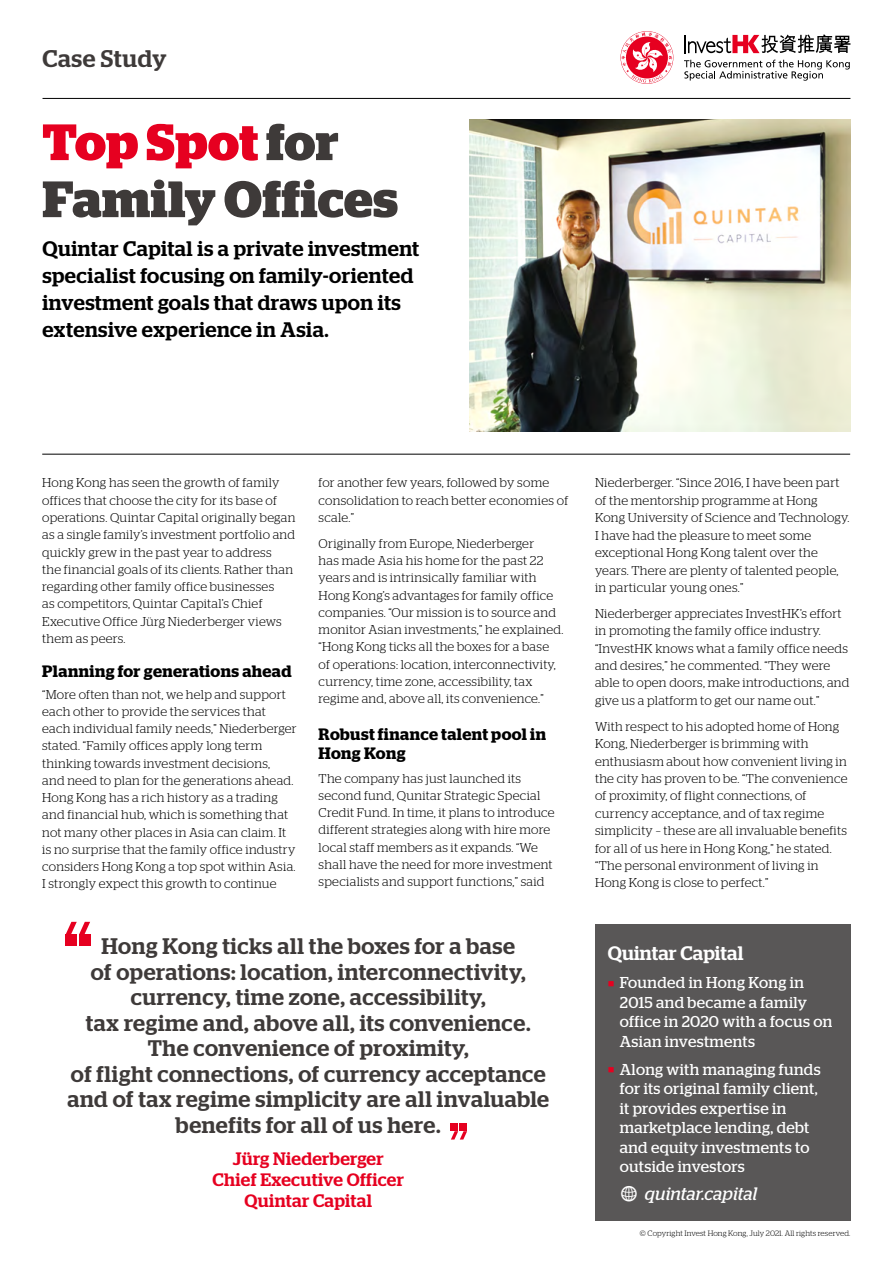
<style>
.page{position:relative;width:893px;height:1263px;background:#fff}
.page>*{position:absolute;margin:0;border:0;box-sizing:border-box;transform-origin:0 0}
.t1{font:700 51px/57px "Stag";letter-spacing:.005em;color:#3e3a39}
.t2{font:500 24px "Stag";letter-spacing:.025em;color:#3e3a39}
.t3{font:500 22.5px/25.5px "Stag";letter-spacing:.02em;color:#3e3a39;text-align:center}
.t4{font:500 21px/27px "Stag";letter-spacing:.025em;color:#000}
.t5{font:500 19.5px "Stag";letter-spacing:.01em;color:#fff}
.t6{font:500 18px/21px "Stag";letter-spacing:.02em;color:#e60020;text-align:center}
.t7{font:italic 18px "Stag";letter-spacing:.005em;color:#fff}
.t8{font:600 16.5px/19.5px "Stag";letter-spacing:.025em;color:#000}
.t9{font:15.75px/19.5px "Stag";letter-spacing:.025em;color:#fff}
.t10{font:300 12.75px/17.2px "Stag";letter-spacing:.02em;color:#000}
.t11{font:300 7.8px "Stag";letter-spacing:.015em;color:#000}
.s1{color:#e60020}
.s2{font-family:"Modern Pictograms";font-style:normal;font-size:24px}
</style>
<div class="page">
<svg style="left:621px;top:32px;width:51px;height:51px"></svg>
<svg style="left:684px;top:60px;width:166px;height:21px"></svg>
<svg style="left:685px;top:34px;width:165px;height:19px"></svg>
<hr style="left:43px;top:98px;width:807px;height:1px;background:#000">
<hr style="left:42px;top:454px;width:808px;height:1px;background:#000">
<div style="left:595px;top:924px;width:255px;height:296px;background:#595757"></div>
<div style="left:66px;top:934px;width:11px;height:12px;background:#e60020"></div>
<div style="left:79px;top:934px;width:11px;height:12px;background:#e60020"></div>
<svg style="left:66px;top:922px;width:24px;height:12px"></svg>
<div style="left:460px;top:1124px;width:7px;height:7px;background:#e60020"></div>
<div style="left:451px;top:1124px;width:7px;height:7px;background:#e60020"></div>
<svg style="left:451px;top:1131px;width:16px;height:8px"></svg>
<img style="left:469px;top:119px;width:381px;height:313px">
<h2 class="t2" style="left:43px;top:45px;width:126px">Case Study</h2>
<h1 class="t1" style="left:42px;top:114px;width:357px"><span class="s1">Top Spot</span> for<br>Family Offices</h1>
<h3 class="t4" style="left:42px;top:235px;width:378px">Quintar Capital is a private investment specialist focusing on family-oriented investment goals that draws upon its extensive experience in Asia.</h3>
<p class="t10" style="left:42px;top:474px;width:255px">Hong Kong has seen the growth of family offices that choose the city for its base of operations. Quintar Capital originally began as a single family’s investment portfolio and quickly grew in the past year to address<br>the financial goals of its clients. Rather than regarding other family office businesses<br>as competitors, Quintar Capital’s Chief Executive Office Jürg Niederberger views them as peers.</p>
<p class="t8" style="left:42px;top:661px;width:251px">Planning for generations ahead</p>
<p class="t10" style="left:42px;top:685px;width:256px">“More often than not, we help and support each other to provide the services that each individual family needs,” Niederberger stated. “Family offices apply long term thinking towards investment decisions,<br>and need to plan for the generations ahead.<br>Hong Kong has a rich history as a trading and financial hub, which is something that not many other places in Asia can claim. It is no surprise that the family office industry considers Hong Kong a top spot within Asia.<br>I strongly expect this growth to continue</p>
<p class="t10" style="left:319px;top:474px;width:251px">for another few years, followed by some consolidation to reach better economies of scale.”</p>
<p class="t10" style="left:319px;top:534px;width:246px">Originally from Europe, Niederberger<br>has made Asia his home for the past 22 years and is intrinsically familiar with Hong Kong’s advantages for family office companies. “Our mission is to source and monitor Asian investments,” he explained. “Hong Kong ticks all the boxes for a base of operations: location, interconnectivity, currency, time zone, accessibility, tax regime and, above all, its convenience.”</p>
<p class="t8" style="left:319px;top:724px;width:229px">Robust finance talent pool in<br>Hong Kong</p>
<p class="t10" style="left:319px;top:769px;width:237px">The company has just launched its second fund, Qunitar Strategic Special Credit Fund. In time, it plans to introduce different strategies along with hire more local staff members as it expands. “We shall have the need for more investment specialists and support functions,” said</p>
<p class="t3" style="left:67px;top:933px;width:483px">Hong Kong ticks all the boxes for a base<br>of operations: location, interconnectivity, currency, time zone, accessibility,<br>tax regime and, above all, its convenience.<br>The convenience of proximity,<br>of flight connections, of currency acceptance and of tax regime simplicity are all invaluable benefits for all of us here.</p>
<h3 class="t6" style="left:212px;top:1148px;width:193px">Jürg Niederberger<br>Chief Executive Officer<br>Quintar Capital</h3>
<p class="t10" style="left:595px;top:474px;width:256px">Niederberger. “Since 2016, I have been part of the mentorship programme at Hong Kong University of Science and Technology.<br>I have had the pleasure to meet some exceptional Hong Kong talent over the years. There are plenty of talented people, in particular young ones.”</p>
<p class="t10" style="left:595px;top:604px;width:256px">Niederberger appreciates InvestHK’s effort in promoting the family office industry. “InvestHK knows what a family office needs and desires,” he commented. “They were able to open doors, make introductions, and give us a platform to get our name out.”</p>
<p class="t10" style="left:595px;top:717px;width:254px">With respect to his adopted home of Hong Kong, Niederberger is brimming with enthusiasm about how convenient living in the city has proven to be. “The convenience of proximity, of flight connections, of currency acceptance, and of tax regime simplicity – these are all invaluable benefits for all of us here in Hong Kong,” he stated. “The personal environment of living in Hong Kong is close to perfect.”</p>
<h3 class="t5" style="left:608px;top:942px;width:137px">Quintar Capital</h3>
<p class="t9" style="left:620px;top:973px;width:214px;text-indent:-12px"><span class="s1">■</span> Founded in Hong Kong in<br>2015 and became a family office in 2020 with a focus on<br>Asian investments</p>
<p class="t9" style="left:620px;top:1059px;width:202px;text-indent:-12px"><span class="s1">■</span> Along with managing funds for its original family client, it provides expertise in marketplace lending, debt and equity investments to outside investors</p>
<h3 class="t7" style="left:620px;top:1183px;width:139px"><span class="s2">w</span> quintar.capital</h3>
<p class="t11" style="left:640px;top:1229px;width:212px">© Copyright Invest Hong Kong, July 2021. All rights reserved.</p>
</div>
